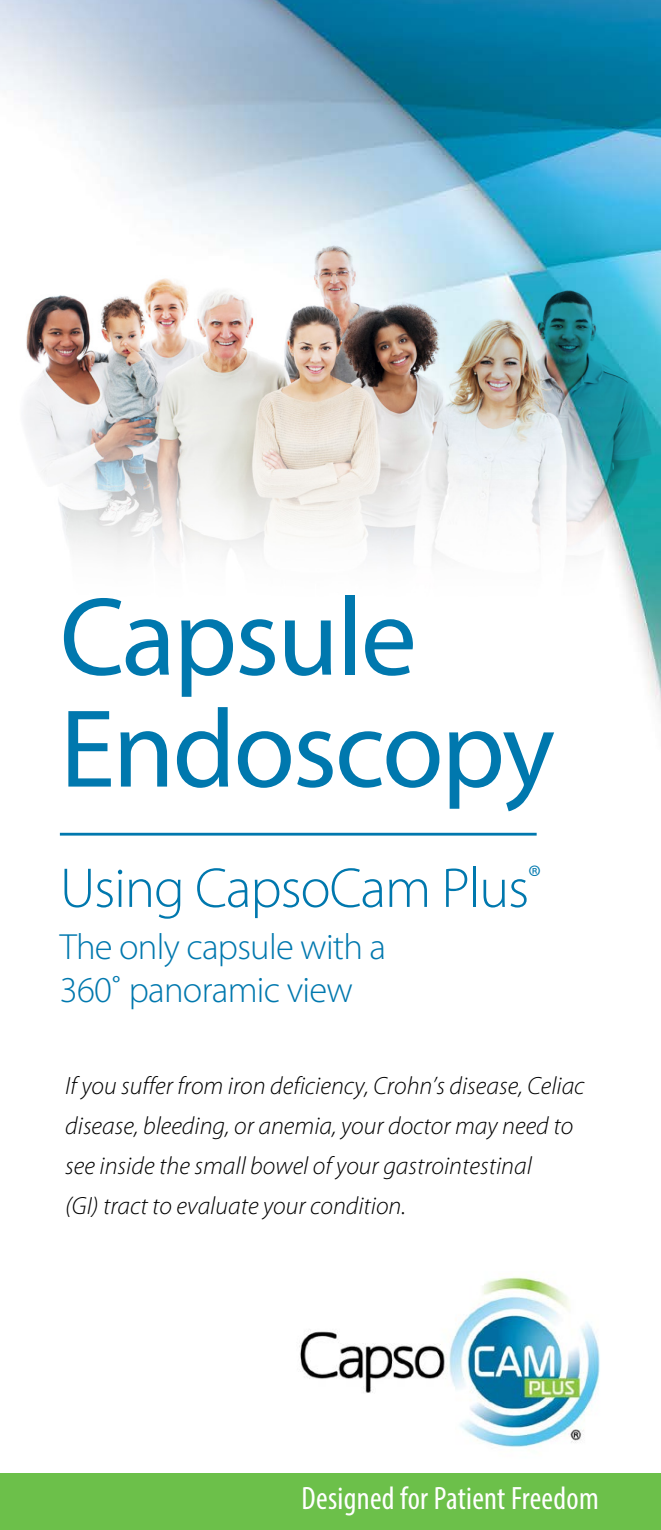
<style>
.page{position:relative;width:661px;height:1530px;background:#fff}
.page>*{position:absolute;margin:0;border:0;box-sizing:border-box;transform-origin:0 0}
.t1{font:112px/112px "Myriad Pro";letter-spacing:-.02em;color:#0078ae}
.t2{font:300 56.5px "Myriad Pro";letter-spacing:-.02em;color:#0078ae}
.t3{font:300 36.5px/42.5px "Myriad Pro";letter-spacing:-.02em;color:#0078ae}
.t4{font:condensed 32.5px "Myriad Pro";letter-spacing:.01em;color:#fff}
.t5{font:italic 300 25px/40px "Myriad Pro";color:#000}
</style>
<div class="page">
<img style="left:283px;top:1289px;width:347px;height:185px">
<div style="left:0;top:1474px;width:661px;height:56px;background:#6cc04a"></div>
<img style="left:0;top:0;width:661px;height:1289px">
<h1 class="t1" style="left:60px;top:579px;width:496px">Capsule<br>Endoscopy</h1>
<h2 class="t2" style="left:60px;top:854px;width:482px">Using CapsoCam Plus<sup>®</sup></h2>
<h3 class="t3" style="left:60px;top:926px;width:328px">The only capsule with a<br>360˚ panoramic view</h3>
<p class="t5" style="left:65px;top:1065px;width:521px">If you suffer from iron deficiency, Crohn’s disease, Celiac disease, bleeding, or anemia, your doctor may need to see inside the small bowel of your gastrointestinal<br>(GI) tract to evaluate your condition.</p>
<h3 class="t4" style="left:301px;top:1479px;width:299px">Designed for Patient Freedom</h3>
</div>
